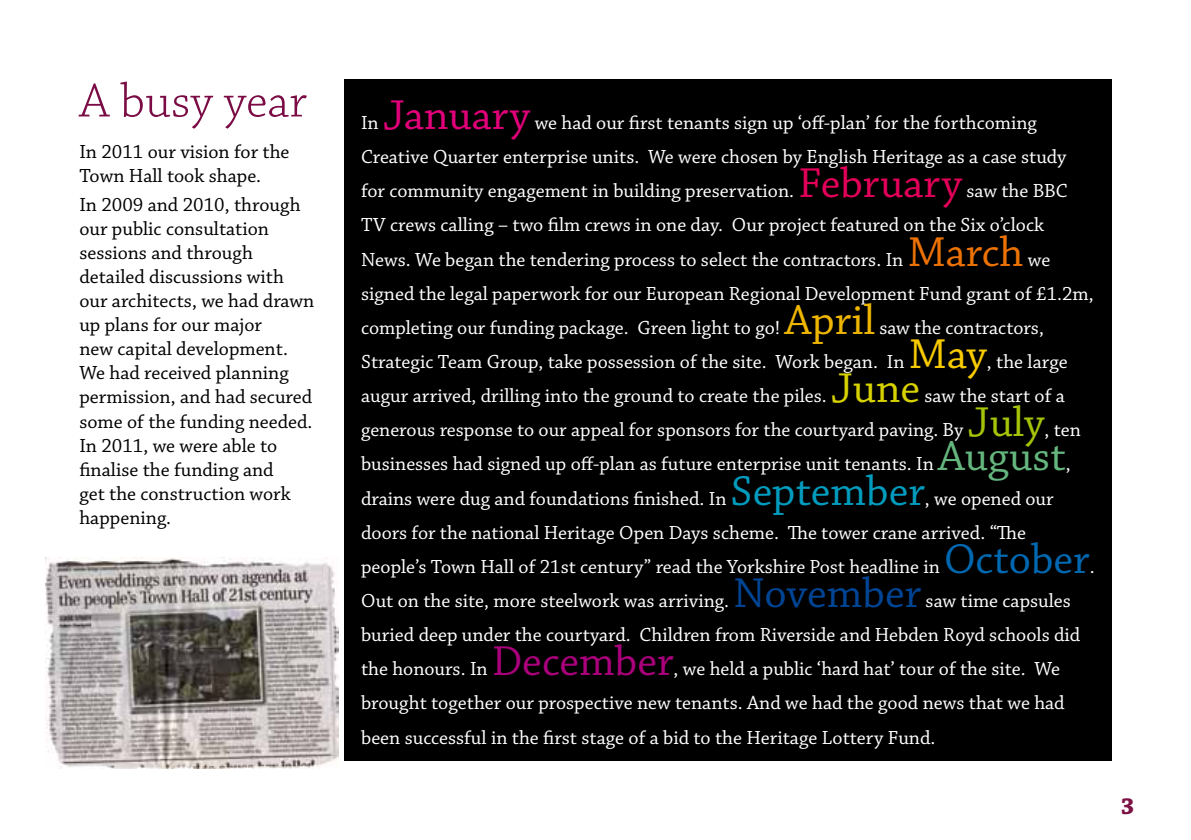
<style>
.page{position:relative;width:1191px;height:840px;background:#fff}
.page>*{position:absolute;margin:0;border:0;box-sizing:border-box;transform-origin:0 0}
.t1{font:300 50px "Chaparral Pro";color:#7a0b44}
.t2{font:700 24px "Chaparral Pro";color:#7b1345}
.t3{font:20px/34px "Chaparral Pro";color:#fff}
.t4{font:20px/24px "Chaparral Pro";color:#000}
.s1{font-size:44px;color:#e2007a}
.s2{font-size:44px;color:#e30059}
.s3{font-size:44px;color:#ec7206}
.s4{font-size:44px;color:#eeb600}
.s5{font-size:44px;color:#f8cb00}
.s6{font-size:44px;color:#d7d100}
.s7{font-size:44px;color:#a4c409}
.s8{font-size:44px;color:#65b67e}
.s9{font-size:44px;color:#009bbd}
.s10{font-size:44px;color:#0068b0}
.s11{font-size:44px;color:#004494}
.s12{font-size:44px;color:#aa007c}
</style>
<div class="page">
<img style="left:45px;top:557px;width:293px;height:211px">
<div style="left:344px;top:79px;width:767px;height:681px;background:#000"></div>
<h1 class="t1" style="left:79px;top:73px;width:229px">A busy year</h1>
<p class="t4" style="left:79px;top:140px;width:212px">In 2011 our vision for the<br>Town Hall took shape.</p>
<p class="t4" style="left:79px;top:194px;width:236px">In 2009 and 2010, through our public consultation sessions and through detailed discussions with our architects, we had drawn up plans for our major<br>new capital development.<br>We had received planning permission, and had secured some of the funding needed.<br>In 2011, we were able to finalise the funding and<br>get the construction work happening.</p>
<p class="t3" style="left:361px;top:106px;width:735px">In <span class="s1">January</span> we had our first tenants sign up ‘off-plan’ for the forthcoming Creative Quarter enterprise units. We were chosen by English Heritage as a case study for community engagement in building preservation. <span class="s2">February</span> saw the BBC TV crews calling – two film crews in one day. Our project featured on the Six o’clock News. We began the tendering process to select the contractors. In <span class="s3">March</span> we signed the legal paperwork for our European Regional Development Fund grant of £1.2m, completing our funding package. Green light to go! <span class="s4">April</span> saw the contractors, Strategic Team Group, take possession of the site. Work began. In <span class="s5">May</span>, the large augur arrived, drilling into the ground to create the piles. <span class="s6">June</span> saw the start of a generous response to our appeal for sponsors for the courtyard paving. By <span class="s7">July</span>, ten businesses had signed up off-plan as future enterprise unit tenants. In <span class="s8">August</span>, drains were dug and foundations finished. In <span class="s9">September</span>, we opened our doors for the national Heritage Open Days scheme. The tower crane arrived. “The people’s Town Hall of 21st century” read the Yorkshire Post headline in <span class="s10">October</span>.<br>Out on the site, more steelwork was arriving. <span class="s11">November</span> saw time capsules buried deep under the courtyard. Children from Riverside and Hebden Royd schools did the honours. In <span class="s12">December</span>, we held a public ‘hard hat’ tour of the site. We brought together our prospective new tenants. And we had the good news that we had been successful in the first stage of a bid to the Heritage Lottery Fund.</p>
<p class="t2" style="left:1120px;top:792px;width:15px">3</p>
</div>
